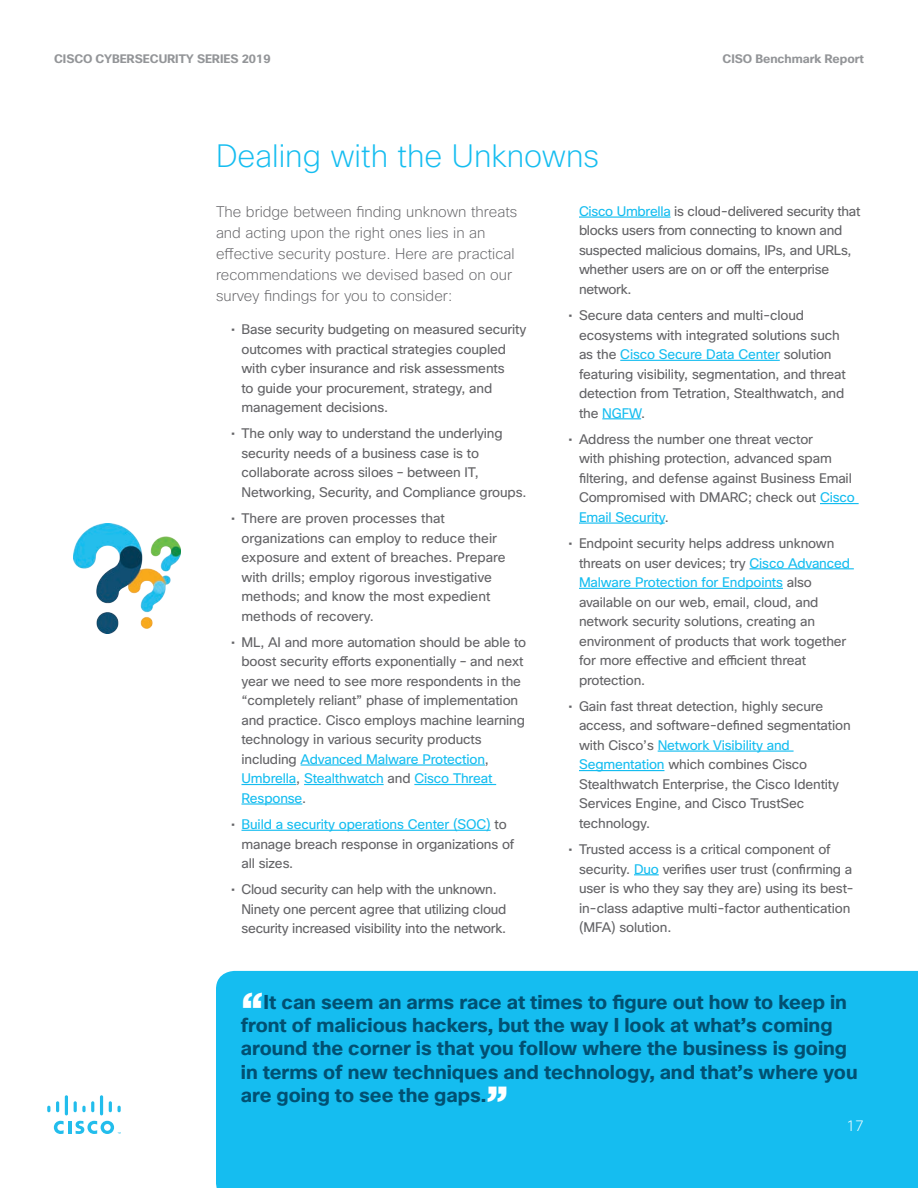
<style>
.page{position:relative;width:918px;height:1188px;background:#fff}
.page>*{position:absolute;margin:0;border:0;box-sizing:border-box;transform-origin:0 0}
.Quote_copy{font:700 45px "Cisco Sans";color:#fff}
.t1{font:200 31.5px "Cisco Sans";color:#15bdf0}
.Quote_copy-2{font:700 19.5px/23.4px "Cisco Sans";color:#015072}
.Body{font:200 15px/21px "Cisco Sans";color:#636366}
.Page_number{font:200 15px "Cisco Sans";color:#fff}
.t2{font:13.5px/19.5px "Cisco Sans";letter-spacing:-.01em;color:#636366}
.t3{font:700 12px "Cisco Sans";color:#939598}
.s1{color:#15bdf0}
</style>
<div class="page">
<svg style="left:47px;top:1106px;width:3px;height:6px"></svg>
<svg style="left:56px;top:1101px;width:3px;height:11px"></svg>
<hr style="left:65px;top:1095px;width:3px;height:20px;background:#22bdec;border-radius:2px">
<svg style="left:74px;top:1101px;width:20px;height:11px"></svg>
<hr style="left:100px;top:1095px;width:3px;height:20px;background:#22bdec;border-radius:2px">
<svg style="left:109px;top:1101px;width:3px;height:11px"></svg>
<svg style="left:118px;top:1106px;width:3px;height:6px"></svg>
<svg style="left:54px;top:1121px;width:67px;height:13px"></svg>
<hr style="left:301px;top:764px;width:184px;height:2px;background:#15bdf0">
<hr style="left:242px;top:784px;width:54px;height:1px;background:#15bdf0">
<hr style="left:304px;top:784px;width:80px;height:1px;background:#15bdf0">
<hr style="left:414px;top:784px;width:82px;height:1px;background:#15bdf0">
<hr style="left:242px;top:803px;width:60px;height:2px;background:#15bdf0">
<hr style="left:242px;top:830px;width:249px;height:1px;background:#15bdf0">
<hr style="left:579px;top:217px;width:92px;height:1px;background:#15bdf0">
<hr style="left:620px;top:360px;width:160px;height:1px;background:#15bdf0">
<hr style="left:602px;top:418px;width:39px;height:1px;background:#15bdf0">
<hr style="left:820px;top:503px;width:39px;height:1px;background:#15bdf0">
<hr style="left:579px;top:523px;width:86px;height:1px;background:#15bdf0">
<hr style="left:750px;top:568px;width:104px;height:1px;background:#15bdf0">
<hr style="left:579px;top:588px;width:204px;height:1px;background:#15bdf0">
<hr style="left:658px;top:751px;width:136px;height:1px;background:#15bdf0">
<hr style="left:579px;top:770px;width:85px;height:1px;background:#15bdf0">
<svg style="left:634px;top:874px;width:25px;height:1px"></svg>
<div style="left:216px;top:971px;width:702px;height:217px;background:#15bdf0"></div>
<img style="left:74px;top:523px;width:107px;height:110px">
<p class="t3" style="left:54px;top:52px;width:218px">CISCO CYBERSECURITY SERIES 2019</p>
<p class="t3" style="left:722px;top:52px;width:143px">CISO Benchmark Report</p>
<p class="t1" style="left:216px;top:136px;width:385px">Dealing with the Unknowns</p>
<p class="Body" style="left:216px;top:201px;width:303px">The bridge between finding unknown threats and acting upon the right ones lies in an effective security posture. Here are practical recommendations we devised based on our survey findings for you to consider:</p>
<p class="t2" style="left:242px;top:320px;width:286px;text-indent:-10px">• Base security budgeting on measured security outcomes with practical strategies coupled with cyber insurance and risk assessments<br>to guide your procurement, strategy, and management decisions.</p>
<p class="t2" style="left:242px;top:424px;width:286px;text-indent:-10px">• The only way to understand the underlying security needs of a business case is to collaborate across siloes – between IT, Networking, Security, and Compliance groups.</p>
<p class="t2" style="left:242px;top:509px;width:266px;text-indent:-10px">• There are proven processes that organizations can employ to reduce their exposure and extent of breaches. Prepare with drills; employ rigorous investigative methods; and know the most expedient methods of recovery.</p>
<p class="t2" style="left:242px;top:632px;width:286px;text-indent:-10px">• ML, AI and more automation should be able to boost security efforts exponentially – and next year we need to see more respondents in the “completely reliant” phase of implementation and practice. Cisco employs machine learning technology in various security products including <span class="s1">Advanced Malware Protection</span>, <span class="s1">Umbrella</span>, <span class="s1">Stealthwatch</span> and <span class="s1">Cisco Threat Response</span>.</p>
<p class="t2" style="left:242px;top:815px;width:274px;text-indent:-10px">• <span class="s1">Build a security operations Center (SOC)</span> to manage breach response in organizations of all sizes.</p>
<p class="t2" style="left:242px;top:880px;width:266px;text-indent:-10px">• Cloud security can help with the unknown.<br>Ninety one percent agree that utilizing cloud security increased visibility into the network.</p>
<p class="t2" style="left:579px;top:201px;width:283px"><span class="s1">Cisco Umbrella</span> is cloud-delivered security that blocks users from connecting to known and suspected malicious domains, IPs, and URLs, whether users are on or off the enterprise network.</p>
<p class="t2" style="left:579px;top:306px;width:268px;text-indent:-10px">• Secure data centers and multi-cloud ecosystems with integrated solutions such as the <span class="s1">Cisco Secure Data Center</span> solution featuring visibility, segmentation, and threat detection from Tetration, Stealthwatch, and the <span class="s1">NGFW</span>.</p>
<p class="t2" style="left:579px;top:429px;width:277px;text-indent:-10px">• Address the number one threat vector<br>with phishing protection, advanced spam filtering, and defense against Business Email Compromised with DMARC; check out <span class="s1">Cisco Email Security</span>.</p>
<p class="t2" style="left:579px;top:534px;width:273px;text-indent:-10px">• Endpoint security helps address unknown threats on user devices; try <span class="s1">Cisco Advanced Malware Protection for Endpoints</span> also available on our web, email, cloud, and network security solutions, creating an environment of products that work together for more effective and efficient threat protection.</p>
<p class="t2" style="left:579px;top:696px;width:273px;text-indent:-10px">• Gain fast threat detection, highly secure access, and software-defined segmentation with Cisco’s <span class="s1">Network Visibility and Segmentation</span> which combines Cisco Stealthwatch Enterprise, the Cisco Identity Services Engine, and Cisco TrustSec technology.</p>
<p class="t2" style="left:579px;top:840px;width:276px;text-indent:-10px">• Trusted access is a critical component of security. <span class="s1">Duo</span> verifies user trust (confirming a user is who they say they are) using its best&shy;in-class adaptive multi-factor authentication (MFA) solution.</p>
<p class="Quote_copy" style="left:241px;top:981px;width:24px">“</p>
<p class="Quote_copy-2" style="left:241px;top:991px;width:618px;text-indent:23px">It can seem an arms race at times to figure out how to keep in front of malicious hackers, but the way I look at what’s coming around the corner is that you follow where the business is going in terms of new techniques and technology, and that’s where you are going to see the gaps.</p>
<p class="Quote_copy" style="left:486px;top:1074px;width:24px">”</p>
<p class="Page_number" style="left:846px;top:1116px;width:19px">17</p>
</div>
